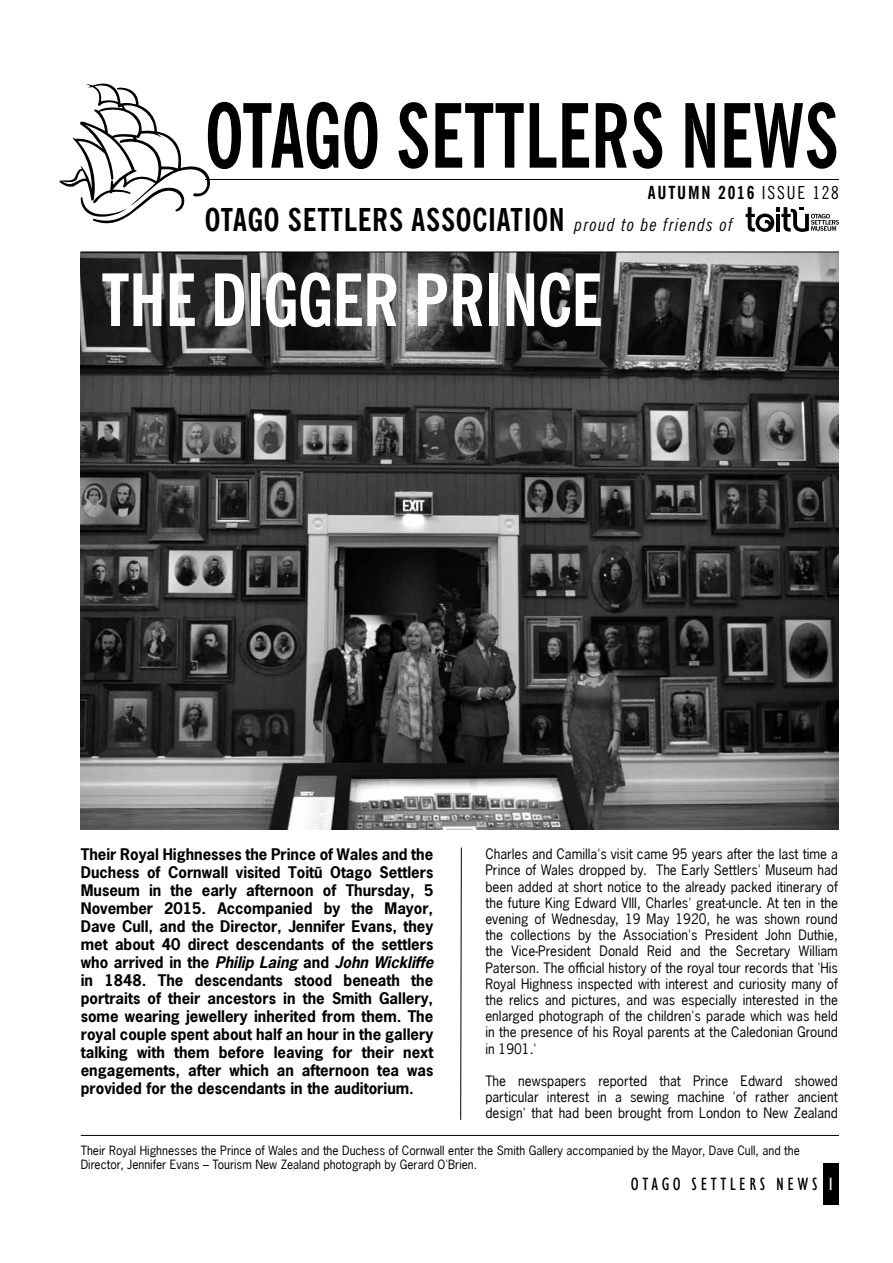
<style>
.page{position:relative;width:893px;height:1263px;background:#fff}
.page>*{position:absolute;margin:0;border:0;box-sizing:border-box;transform-origin:0 0}
.t1{font:700 condensed 88.35px "News Gothic BT";color:#000;scale:.87 1}
.t2{font:700 condensed 72px "News Gothic BT";letter-spacing:-.01em;color:#fff}
.t3{font:700 condensed 31.5px "News Gothic BT";letter-spacing:.025em;color:#000}
.t4{font:condensed 18px "Humanist 521 BT";letter-spacing:.2em;color:#000}
.t5{font:700 condensed 18px "News Gothic BT";letter-spacing:.1em;color:#000}
.t6{font:15px/18px "News Gothic Bold Macron";color:#000;text-align:justify}
.t7{font:15px "News Gothic Bold Oblique Macron";color:#000}
.t8{font:13.5px/16.2px "News Gothic Macron";color:#000;text-align:justify}
.t9{font:12px/14.4px "News Gothic Macron";color:#000}
.s1{font-weight:400;font-style:italic;font-size:18px}
.s2{font-weight:400}
.s3{font-family:"News Gothic Bold Macron"}
.s4{color:#fff}
</style>
<div class="page">
<img style="left:81px;top:253px;width:758px;height:576px">
<div style="left:823px;top:1164px;width:16px;height:41px;background:#000"></div>
<hr style="left:81px;top:1135px;width:758px;height:1px;background:#000">
<hr style="left:81px;top:252px;width:758px;height:1px;background:#000">
<svg style="left:460px;top:847px;width:2px;height:273px"></svg>
<hr style="left:205px;top:179px;width:634px;height:1px;background:#000">
<svg style="left:59px;top:83px;width:151px;height:141px"></svg>
<svg style="left:746px;top:207px;width:93px;height:25px"></svg>
<h1 class="t1" style="left:205px;top:82px;width:730px">OTAGO SETTLERS NEWS</h1>
<h3 class="t3" style="left:205px;top:200px;width:529px">OTAGO SETTLERS ASSOCIATION <span class="s1">proud to be friends of</span></h3>
<h3 class="t5" style="left:648px;top:182px;width:193px">AUTUMN 2016 <span class="s2">ISSUE 128</span></h3>
<h2 class="t2" style="left:101px;top:256px;width:503px">THE DIGGER PRINCE</h2>
<p class="t8" style="left:485px;top:846px;width:354px">Charles and Camilla's visit came 95 years after the last time a Prince of Wales dropped by. The Early Settlers' Museum had been added at short notice to the already packed itinerary of the future King Edward VIII, Charles' great-uncle. At ten in the evening of Wednesday, 19 May 1920, he was shown round the collections by the Association's President John Duthie, the Vice-President Donald Reid and the Secretary William Paterson. The official history of the royal tour records that 'His Royal Highness inspected with interest and curiosity many of the relics and pictures, and was especially interested in the enlarged photograph of the children's parade which was held in the presence of his Royal parents at the Caledonian Ground in 1901.'</p>
<p class="t8" style="left:485px;top:1073px;width:354px">The newspapers reported that Prince Edward showed particular interest in a sewing machine 'of rather ancient design' that had been brought from London to New Zealand</p>
<p class="t9" style="left:81px;top:1143px;width:721px">Their Royal Highnesses the Prince of Wales and the Duchess of Cornwall enter the Smith Gallery accompanied by the Mayor, Dave Cull, and the<br>Director, Jennifer Evans – Tourism New Zealand photograph by Gerard O'Brien.</p>
<p class="t6" style="left:81px;top:845px;width:354px">Their Royal Highnesses the Prince of Wales and the Duchess of Cornwall visited Toitü Otago Settlers Museum in the early afternoon of Thursday, 5<br>November 2015. Accompanied by the Mayor, Dave Cull, and the Director, Jennifer Evans, they met about 40 direct descendants of the settlers</p>
<p class="t7" style="left:81px;top:953px;width:354px"><span class="s3">who arrived in the</span> Philip Laing <span class="s3">and</span> John Wickliffe</p>
<p class="t6" style="left:81px;top:971px;width:354px">in 1848. The descendants stood beneath the portraits of their ancestors in the Smith Gallery, some wearing jewellery inherited from them. The royal couple spent about half an hour in the gallery talking with them before leaving for their next engagements, after which an afternoon tea was provided for the descendants in the auditorium.</p>
<h3 class="t4" style="left:631px;top:1174px;width:204px">OTAGO SETTLERS NEWS <span class="s4">1</span></h3>
</div>
